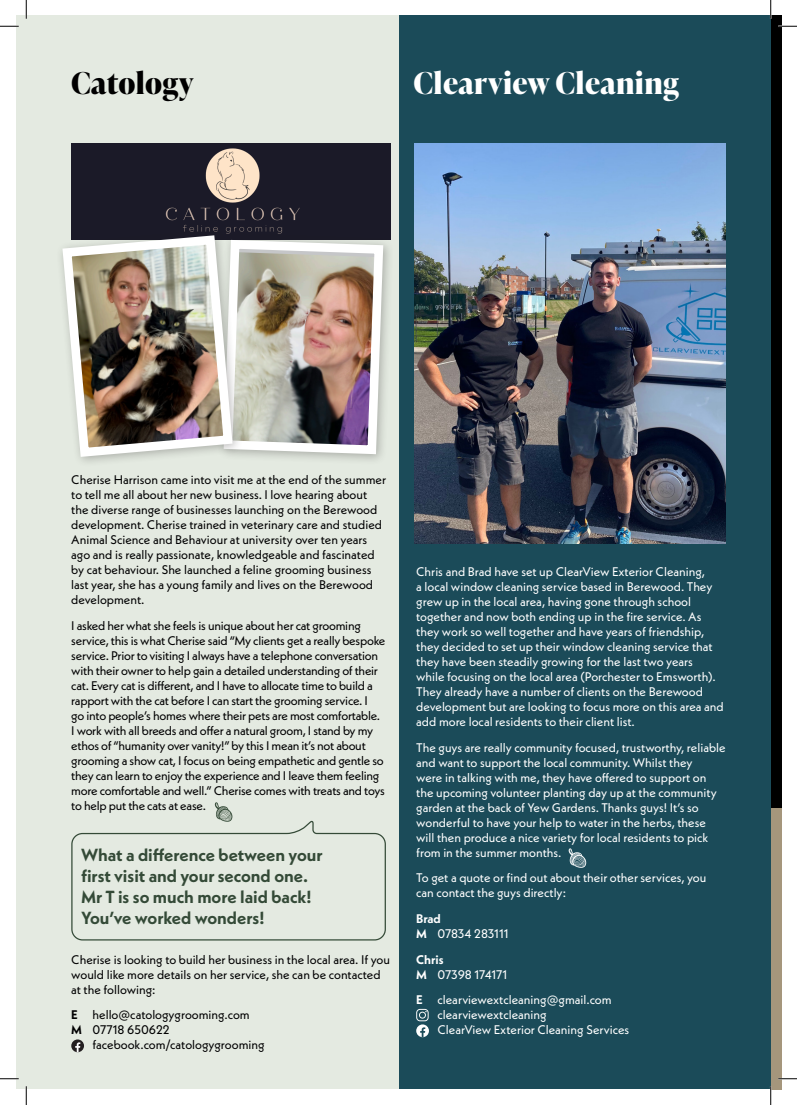
<style>
.page{position:relative;width:797px;height:1105px;background:#fff}
.page>*{position:absolute;margin:0;border:0;box-sizing:border-box;transform-origin:0 0}
.t1{font:700 30px "Ivy Presto Display";letter-spacing:.01em;color:#fff}
.t2{font:700 30px "Ivy Presto Display";letter-spacing:.01em;color:#000}
.Berewood___Sub_Heading___Blue{font:700 17.5px/21px "Neue Kabel";color:#344a37}
.Berewood___Text___White{font:12.5px/15px "Neue Kabel";color:#fff}
.Berewood___Text{font:12.5px/15px "Neue Kabel";letter-spacing:-.02em;color:#000001}
.Berewood___Text-2{font:12.5px/15px "Neue Kabel";color:#000001}
.Berewood___Text___White-2{font:12.5px/15px "Neue Kabel";letter-spacing:-.02em;color:#fff}
.s1{font-weight:700}
</style>
<div class="page">
<div style="left:770px;top:16px;width:11px;height:792px;background:#000"></div>
<div style="left:770px;top:808px;width:11px;height:281px;background:#a5967c"></div>
<div style="left:398px;top:16px;width:372px;height:1073px;background:#1b4b59"></div>
<div style="left:16px;top:16px;width:382px;height:1073px;background:#e4eae1"></div>
<svg style="left:71px;top:1039px;width:13px;height:13px"></svg>
<svg style="left:75px;top:1042px;width:5px;height:10px"></svg>
<svg style="left:416px;top:1009px;width:12px;height:12px"></svg>
<svg style="left:416px;top:1024px;width:13px;height:13px"></svg>
<svg style="left:420px;top:1027px;width:5px;height:10px"></svg>
<svg style="left:568px;top:848px;width:18px;height:20px"></svg>
<img style="left:71px;top:143px;width:320px;height:90px">
<img style="left:414px;top:143px;width:311px;height:401px">
<svg style="left:215px;top:802px;width:17px;height:19px"></svg>
<svg style="left:71px;top:821px;width:315px;height:120px"></svg>
<div style="left:217px;top:233px;width:177px;height:232px;background:#231f20;opacity:.3"></div>
<svg style="left:243px;top:235px;width:145px;height:224px"></svg>
<div style="left:55px;top:228px;width:188px;height:240px;background:#231f20;opacity:.3"></div>
<img style="left:237px;top:240px;width:142px;height:212px">
<img style="left:58px;top:231px;width:179px;height:231px">
<svg style="left:0;top:25px;width:19px;height:2px"></svg>
<svg style="left:778px;top:25px;width:19px;height:2px"></svg>
<svg style="left:0;top:1078px;width:19px;height:1px"></svg>
<svg style="left:778px;top:1078px;width:19px;height:1px"></svg>
<svg style="left:25px;top:0;width:2px;height:19px"></svg>
<svg style="left:25px;top:1086px;width:2px;height:19px"></svg>
<svg style="left:770px;top:0;width:1px;height:19px"></svg>
<svg style="left:770px;top:1086px;width:1px;height:19px"></svg>
<p class="t2" style="left:71px;top:61px;width:124px">Catology</p>
<p class="t1" style="left:413px;top:61px;width:267px">Clearview Cleaning</p>
<p class="Berewood___Text-2" style="left:71px;top:472px;width:316px">Cherise Harrison came into visit me at the end of the summer to tell me all about her new business. I love hearing about the diverse range of businesses launching on the Berewood development. Cherise trained in veterinary care and studied Animal Science and Behaviour at university over ten years ago and is really passionate, knowledgeable and fascinated by cat behaviour. She launched a feline grooming business last year, she has a young family and lives on the Berewood development.</p>
<p class="Berewood___Text" style="left:71px;top:618px;width:315px">I asked her what she feels is unique about her cat grooming service, this is what Cherise said “My clients get a really bespoke service. Prior to visiting I always have a telephone conversation with their owner to help gain a detailed understanding of their cat. Every cat is different, and I have to allocate time to build a rapport with the cat before I can start the grooming service. I<br>go into people’s homes where their pets are most comfortable.<br>I work with all breeds and offer a natural groom, I stand by my ethos of “humanity over vanity!” by this I mean it’s not about grooming a show cat, I focus on being empathetic and gentle so they can learn to enjoy the experience and I leave them feeling more comfortable and well.” Cherise comes with treats and toys to help put the cats at ease.</p>
<p class="Berewood___Sub_Heading___Blue" style="left:81px;top:844px;width:243px">What a difference between your first visit and your second one.<br>Mr T is so much more laid back!<br>You’ve worked wonders!</p>
<p class="Berewood___Text-2" style="left:71px;top:951px;width:320px">Cherise is looking to build her business in the local area. If you would like more details on her service, she can be contacted at the following:</p>
<p class="Berewood___Text-2" style="left:71px;top:1007px;width:180px"><span class="s1">E</span> hello@catologygrooming.com</p>
<p class="Berewood___Text" style="left:71px;top:1022px;width:100px"><span class="s1">M</span> 07718 650622</p>
<p class="Berewood___Text-2" style="left:93px;top:1037px;width:173px">facebook.com/catologygrooming</p>
<p class="Berewood___Text___White" style="left:416px;top:564px;width:309px">Chris and Brad have set up ClearView Exterior Cleaning,<br>a local window cleaning service based in Berewood. They grew up in the local area, having gone through school together and now both ending up in the fire service. As they work so well together and have years of friendship, they decided to set up their window cleaning service that they have been steadily growing for the last two years while focusing on the local area (Porchester to Emsworth).<br>They already have a number of clients on the Berewood development but are looking to focus more on this area and add more local residents to their client list.</p>
<p class="Berewood___Text___White" style="left:416px;top:740px;width:311px">The guys are really community focused, trustworthy, reliable and want to support the local community. Whilst they<br>were in talking with me, they have offered to support on the upcoming volunteer planting day up at the community garden at the back of Yew Gardens. Thanks guys! It’s so wonderful to have your help to water in the herbs, these will then produce a nice variety for local residents to pick from in the summer months.</p>
<p class="Berewood___Text___White" style="left:416px;top:870px;width:291px">To get a quote or find out about their other services, you can contact the guys directly:</p>
<p class="Berewood___Text___White-2" style="left:416px;top:911px;width:94px"><span class="s1">Brad<br>M</span> 07834 283111</p>
<p class="Berewood___Text___White" style="left:416px;top:951px;width:92px"><span class="s1">Chris<br>M</span> 07398 174171</p>
<p class="Berewood___Text___White" style="left:437px;top:992px;width:193px;text-indent:-21px"><span class="s1">E</span> clearviewextcleaning@gmail.com clearviewextcleaning<br>ClearView Exterior Cleaning Services</p>
</div>
